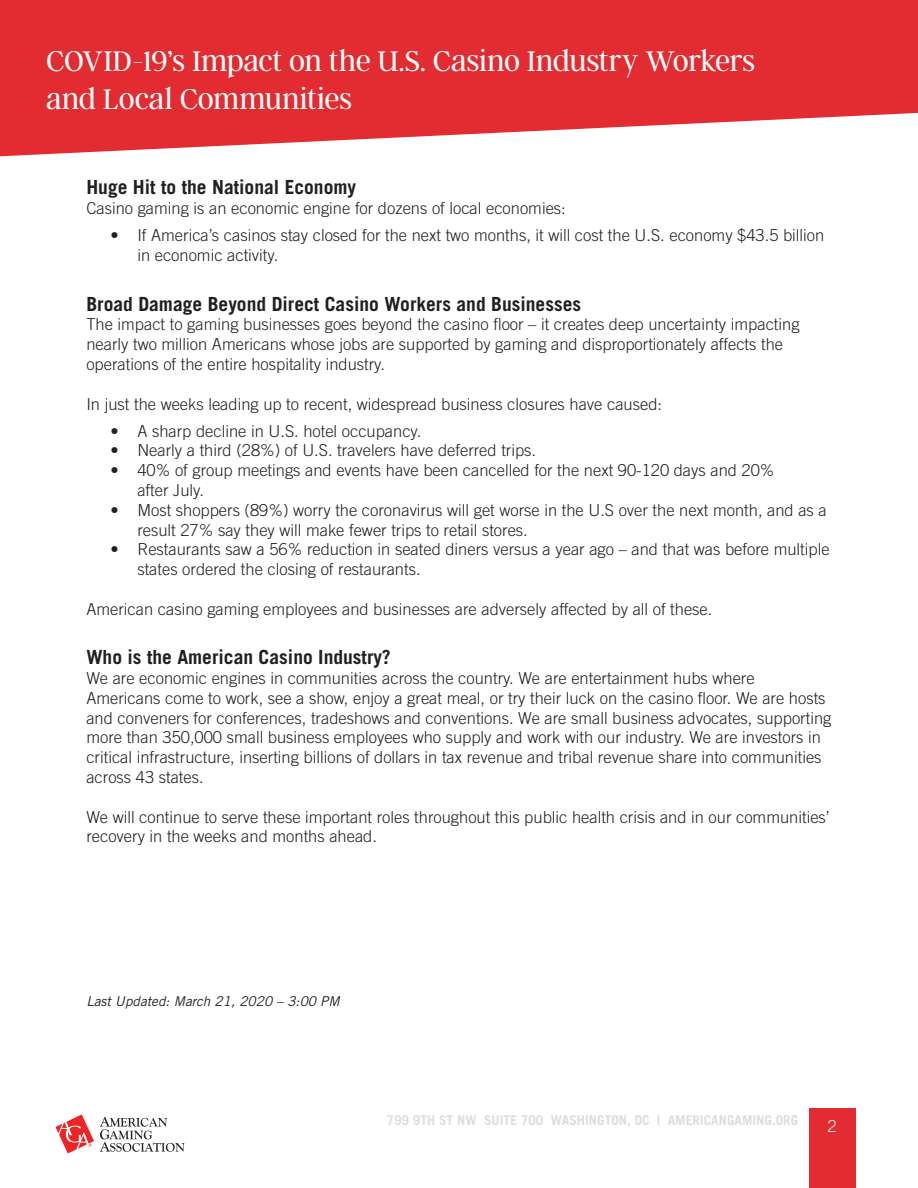
<style>
.page{position:relative;width:918px;height:1188px;background:#fff}
.page>*{position:absolute;margin:0;border:0;box-sizing:border-box;transform-origin:0 0}
.t1{font:300 31.5px/37.8px "Argent CF";letter-spacing:-.005em;color:#fff}
.t2{font:700 19.5px "Trade Gothic LT Com";color:#231f20}
.t3{font:300 16.5px/19.8px "Trade Gothic LT Com";color:#231f20}
.t4{font:300 16.5px "Trade Gothic LT Com";color:#fff}
.t5{font:700 13.5px "Trade Gothic LT Std";color:#dddddb}
.t6{font:italic 13.5px "Trade Gothic LT Com";color:#231f20}
</style>
<div class="page">
<div style="left:809px;top:1109px;width:47px;height:79px;background:#e32c31"></div>
<svg style="left:100px;top:1117px;width:85px;height:35px"></svg>
<svg style="left:55px;top:1115px;width:39px;height:39px"></svg>
<svg style="left:0;top:0;width:918px;height:156px;background:#e6484d"></svg>
<h1 class="t1" style="left:46px;top:43px;width:711px">COVID-19’s Impact on the U.S. Casino Industry Workers and Local Communities</h1>
<p class="t2" style="left:86px;top:175px;width:271px">Huge Hit to the National Economy</p>
<p class="t3" style="left:86px;top:198px;width:481px">Casino gaming is an economic engine for dozens of local economies:</p>
<p class="t3" style="left:137px;top:225px;width:688px;text-indent:-27px">• If America’s casinos stay closed for the next two months, it will cost the U.S. economy $43.5 billion in economic activity.</p>
<p class="t2" style="left:86px;top:292px;width:496px">Broad Damage Beyond Direct Casino Workers and Businesses</p>
<p class="t3" style="left:86px;top:314px;width:715px">The impact to gaming businesses goes beyond the casino floor – it creates deep uncertainty impacting nearly two million Americans whose jobs are supported by gaming and disproportionately affects the operations of the entire hospitality industry.</p>
<p class="t3" style="left:86px;top:394px;width:577px">In just the weeks leading up to recent, widespread business closures have caused:</p>
<p class="t3" style="left:110px;top:421px;width:312px">• A sharp decline in U.S. hotel occupancy.</p>
<p class="t3" style="left:110px;top:440px;width:427px">• Nearly a third (28%) of U.S. travelers have deferred trips.</p>
<p class="t3" style="left:137px;top:460px;width:639px;text-indent:-27px">• 40% of group meetings and events have been cancelled for the next 90-120 days and 20% after July.</p>
<p class="t3" style="left:137px;top:500px;width:691px;text-indent:-27px">• Most shoppers (89%) worry the coronavirus will get worse in the U.S over the next month, and as a result 27% say they will make fewer trips to retail stores.</p>
<p class="t3" style="left:137px;top:539px;width:694px;text-indent:-27px">• Restaurants saw a 56% reduction in seated diners versus a year ago – and that was before multiple states ordered the closing of restaurants.</p>
<p class="t3" style="left:86px;top:599px;width:628px">American casino gaming employees and businesses are adversely affected by all of these.</p>
<p class="t2" style="left:86px;top:645px;width:306px">Who is the American Casino Industry?</p>
<p class="t3" style="left:86px;top:668px;width:747px">We are economic engines in communities across the country. We are entertainment hubs where Americans come to work, see a show, enjoy a great meal, or try their luck on the casino floor. We are hosts and conveners for conferences, tradeshows and conventions. We are small business advocates, supporting more than 350,000 small business employees who supply and work with our industry. We are investors in critical infrastructure, inserting billions of dollars in tax revenue and tribal revenue share into communities across 43 states.</p>
<p class="t3" style="left:86px;top:807px;width:745px">We will continue to serve these important roles throughout this public health crisis and in our communities’ recovery in the weeks and months ahead.</p>
<p class="t6" style="left:86px;top:993px;width:255px">Last Updated: March 21, 2020 – 3:00 PM</p>
<p class="t5" style="left:387px;top:1112px;width:413px">799 9TH ST NW SUITE 700 WASHINGTON, DC | AMERICANGAMING.ORG</p>
<p class="t4" style="left:828px;top:1117px;width:11px">2</p>
</div>
